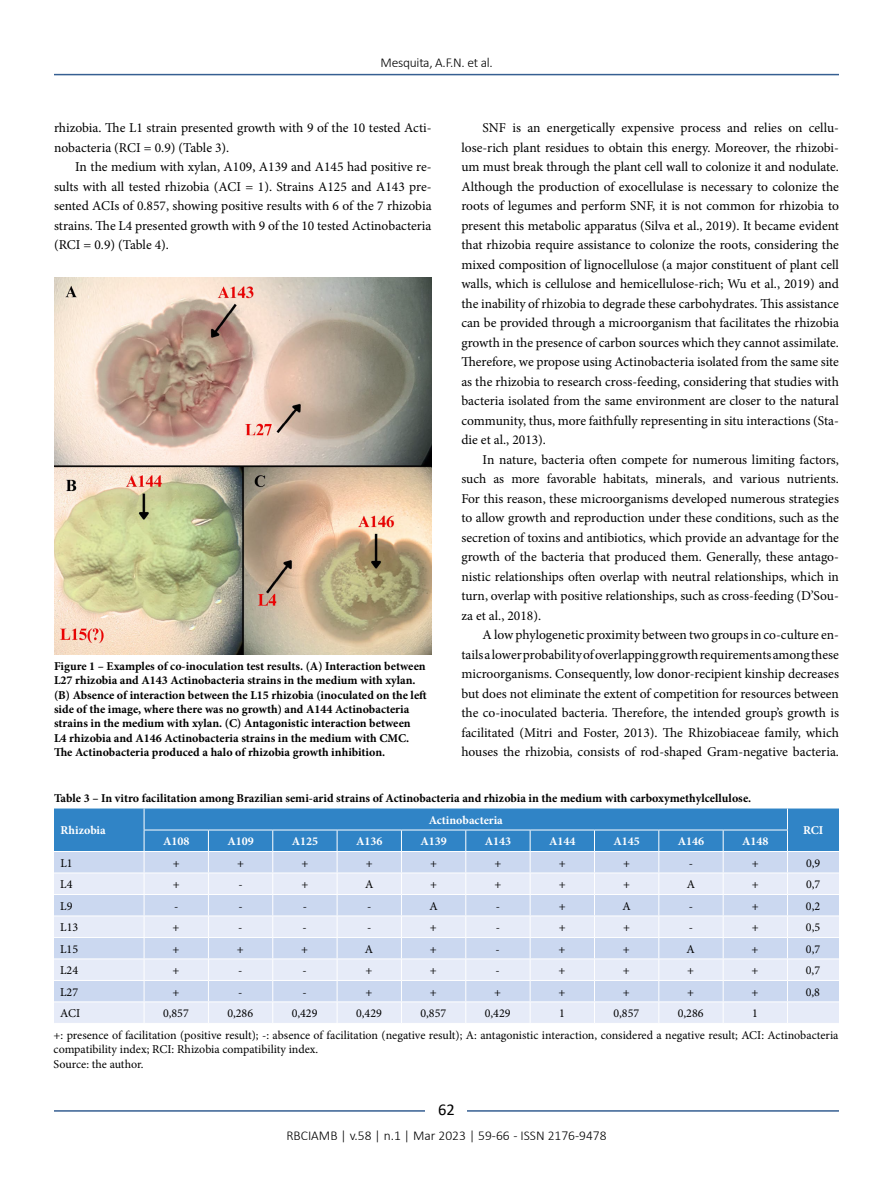
<style>
.page{position:relative;width:893px;height:1191px;background:#fff}
.page>*{position:absolute;margin:0;border:0;box-sizing:border-box;transform-origin:0 0}
.t1{font:16.5px "Calibri";color:#000}
.t2{font:13.5px/19.5px "Minion Pro";color:#000;text-align:justify}
.t3{font:300 13.5px "Calibri";color:#000}
.t4{font:300 13.5px "Calibri";letter-spacing:-.02em;color:#000}
.t5{font:700 12px/14.4px "Minion Pro";color:#000}
.t6{font:12px/21.9px "Minion Pro";color:#000}
.t7{font:700 12px "Minion Pro";color:#fff}
</style>
<div class="page">
<hr style="left:54px;top:74px;width:785px;height:1px;background:#365f92">
<hr style="left:54px;top:1110px;width:785px;height:1px;background:#365f92">
<div style="left:426px;top:1096px;width:41px;height:26px;background:#fff"></div>
<svg style="left:54px;top:808px;width:785px;height:215px;background:#bad1eb"></svg>
<img style="left:54px;top:277px;width:378px;height:377px">
<p class="t4" style="left:381px;top:54px;width:114px">Mesquita, A.F.N. et al.</p>
<p class="t2" style="left:461px;top:118px;width:379px;text-indent:21px">SNF is an energetically expensive process and relies on cellu&shy;lose-rich plant residues to obtain this energy. Moreover, the rhizobi&shy;um must break through the plant cell wall to colonize it and nodulate.<br>Although the production of exocellulase is necessary to colonize the roots of legumes and perform SNF, it is not common for rhizobia to present this metabolic apparatus (Silva et al., 2019). It became evident that rhizobia require assistance to colonize the roots, considering the mixed composition of lignocellulose (a major constituent of plant cell walls, which is cellulose and hemicellulose-rich; Wu et al., 2019) and the inability of rhizobia to degrade these carbohydrates. This assistance can be provided through a microorganism that facilitates the rhizobia growth in the presence of carbon sources which they cannot assimilate.<br>Therefore, we propose using Actinobacteria isolated from the same site as the rhizobia to research cross-feeding, considering that studies with bacteria isolated from the same environment are closer to the natural community, thus, more faithfully representing in situ interactions (Sta&shy;die et al., 2013).</p>
<p class="t2" style="left:461px;top:449px;width:379px;text-indent:21px">In nature, bacteria often compete for numerous limiting factors, such as more favorable habitats, minerals, and various nutrients.<br>For this reason, these microorganisms developed numerous strategies to allow growth and reproduction under these conditions, such as the secretion of toxins and antibiotics, which provide an advantage for the growth of the bacteria that produced them. Generally, these antago&shy;nistic relationships often overlap with neutral relationships, which in turn, overlap with positive relationships, such as cross-feeding (D’Sou&shy;za et al., 2018).</p>
<p class="t2" style="left:461px;top:625px;width:379px;text-indent:21px">A low phylogenetic proximity between two groups in co-culture en&shy;tails a lower probability of overlapping growth requirements among these microorganisms. Consequently, low donor-recipient kinship decreases but does not eliminate the extent of competition for resources between the co-inoculated bacteria. Therefore, the intended group’s growth is facilitated (Mitri and Foster, 2013). The Rhizobiaceae family, which houses the rhizobia, consists of rod-shaped Gram-negative bacteria.</p>
<p class="t5" style="left:54px;top:791px;width:699px">Table 3 – In vitro facilitation among Brazilian semi-arid strains of Actinobacteria and rhizobia in the medium with carboxymethylcellulose.</p>
<p class="t7" style="left:60px;top:822px;width:47px">Rhizobia</p>
<p class="t2" style="left:54px;top:118px;width:379px">rhizobia. The L1 strain presented growth with 9 of the 10 tested Acti&shy;nobacteria (RCI = 0.9) (Table 3).</p>
<p class="t2" style="left:54px;top:157px;width:379px;text-indent:21px">In the medium with xylan, A109, A139 and A145 had positive re&shy;sults with all tested rhizobia (ACI = 1). Strains A125 and A143 pre&shy;sented ACIs of 0.857, showing positive results with 6 of the 7 rhizobia strains. The L4 presented growth with 9 of the 10 tested Actinobacteria (RCI = 0.9) (Table 4).</p>
<p class="t5" style="left:54px;top:658px;width:374px">Figure 1 – Examples of co-inoculation test results. (A) Interaction between L27 rhizobia and A143 Actinobacteria strains in the medium with xylan. (B) Absence of interaction between the L15 rhizobia (inoculated on the left side of the image, where there was no growth) and A144 Actinobacteria strains in the medium with xylan. (C) Antagonistic interaction between<br>L4 rhizobia and A146 Actinobacteria strains in the medium with CMC.<br>The Actinobacteria produced a halo of rhizobia growth inhibition.</p>
<p class="t7" style="left:429px;top:811px;width:76px">Actinobacteria</p>
<p class="t7" style="left:803px;top:822px;width:22px">RCI</p>
<p class="t7" style="left:163px;top:833px;width:28px">A108</p>
<p class="t7" style="left:227px;top:833px;width:28px">A109</p>
<p class="t7" style="left:292px;top:833px;width:28px">A125</p>
<p class="t7" style="left:356px;top:833px;width:28px">A136</p>
<p class="t7" style="left:420px;top:833px;width:28px">A139</p>
<p class="t7" style="left:485px;top:833px;width:28px">A143</p>
<p class="t7" style="left:549px;top:833px;width:28px">A144</p>
<p class="t7" style="left:613px;top:833px;width:28px">A145</p>
<p class="t7" style="left:678px;top:833px;width:28px">A146</p>
<p class="t7" style="left:742px;top:833px;width:28px">A148</p>
<p class="t6" style="left:60px;top:852px;width:14px">L1</p>
<p class="t6" style="left:173px;top:852px;width:8px">+</p>
<p class="t6" style="left:237px;top:852px;width:8px">+</p>
<p class="t6" style="left:301px;top:852px;width:8px">+</p>
<p class="t6" style="left:366px;top:852px;width:8px">+</p>
<p class="t6" style="left:430px;top:852px;width:8px">+</p>
<p class="t6" style="left:494px;top:852px;width:8px">+</p>
<p class="t6" style="left:559px;top:852px;width:8px">+</p>
<p class="t6" style="left:623px;top:852px;width:8px">+</p>
<p class="t6" style="left:752px;top:852px;width:8px">+</p>
<p class="t6" style="left:806px;top:852px;width:16px">0,9</p>
<p class="t6" style="left:60px;top:873px;width:14px">L4</p>
<p class="t6" style="left:173px;top:873px;width:8px">+</p>
<p class="t6" style="left:238px;top:873px;width:6px">-</p>
<p class="t6" style="left:301px;top:873px;width:8px">+</p>
<p class="t6" style="left:365px;top:873px;width:10px">A</p>
<p class="t6" style="left:430px;top:873px;width:8px">+</p>
<p class="t6" style="left:494px;top:873px;width:8px">+</p>
<p class="t6" style="left:559px;top:873px;width:8px">+</p>
<p class="t6" style="left:623px;top:873px;width:8px">+</p>
<p class="t6" style="left:687px;top:873px;width:10px">A</p>
<p class="t6" style="left:752px;top:873px;width:8px">+</p>
<p class="t6" style="left:806px;top:873px;width:16px">0,7</p>
<p class="t6" style="left:60px;top:895px;width:14px">L9</p>
<p class="t6" style="left:429px;top:895px;width:10px">A</p>
<p class="t6" style="left:559px;top:895px;width:8px">+</p>
<p class="t6" style="left:622px;top:895px;width:10px">A</p>
<p class="t6" style="left:752px;top:895px;width:8px">+</p>
<p class="t6" style="left:806px;top:895px;width:16px">0,2</p>
<p class="t6" style="left:60px;top:916px;width:19px">L13</p>
<p class="t6" style="left:173px;top:916px;width:8px">+</p>
<p class="t6" style="left:238px;top:916px;width:6px">-</p>
<p class="t6" style="left:303px;top:916px;width:6px">-</p>
<p class="t6" style="left:367px;top:916px;width:6px">-</p>
<p class="t6" style="left:430px;top:916px;width:8px">+</p>
<p class="t6" style="left:496px;top:916px;width:6px">-</p>
<p class="t6" style="left:559px;top:916px;width:8px">+</p>
<p class="t6" style="left:623px;top:916px;width:8px">+</p>
<p class="t6" style="left:689px;top:916px;width:6px">-</p>
<p class="t6" style="left:752px;top:916px;width:8px">+</p>
<p class="t6" style="left:806px;top:916px;width:16px">0,5</p>
<p class="t6" style="left:60px;top:937px;width:19px">L15</p>
<p class="t6" style="left:173px;top:937px;width:8px">+</p>
<p class="t6" style="left:237px;top:937px;width:8px">+</p>
<p class="t6" style="left:301px;top:937px;width:8px">+</p>
<p class="t6" style="left:365px;top:937px;width:10px">A</p>
<p class="t6" style="left:430px;top:937px;width:8px">+</p>
<p class="t6" style="left:559px;top:937px;width:8px">+</p>
<p class="t6" style="left:623px;top:937px;width:8px">+</p>
<p class="t6" style="left:687px;top:937px;width:10px">A</p>
<p class="t6" style="left:752px;top:937px;width:8px">+</p>
<p class="t6" style="left:806px;top:937px;width:16px">0,7</p>
<p class="t6" style="left:60px;top:959px;width:19px">L24</p>
<p class="t6" style="left:173px;top:959px;width:8px">+</p>
<p class="t6" style="left:238px;top:959px;width:6px">-</p>
<p class="t6" style="left:303px;top:959px;width:6px">-</p>
<p class="t6" style="left:366px;top:959px;width:8px">+</p>
<p class="t6" style="left:430px;top:959px;width:8px">+</p>
<p class="t6" style="left:496px;top:959px;width:6px">-</p>
<p class="t6" style="left:559px;top:959px;width:8px">+</p>
<p class="t6" style="left:623px;top:959px;width:8px">+</p>
<p class="t6" style="left:687px;top:959px;width:8px">+</p>
<p class="t6" style="left:752px;top:959px;width:8px">+</p>
<p class="t6" style="left:806px;top:959px;width:16px">0,7</p>
<p class="t6" style="left:60px;top:980px;width:19px">L27</p>
<p class="t6" style="left:173px;top:980px;width:8px">+</p>
<p class="t6" style="left:366px;top:980px;width:8px">+</p>
<p class="t6" style="left:430px;top:980px;width:8px">+</p>
<p class="t6" style="left:494px;top:980px;width:8px">+</p>
<p class="t6" style="left:558px;top:980px;width:8px">+</p>
<p class="t6" style="left:623px;top:980px;width:8px">+</p>
<p class="t6" style="left:687px;top:980px;width:8px">+</p>
<p class="t6" style="left:751px;top:980px;width:8px">+</p>
<p class="t6" style="left:806px;top:980px;width:16px">0,8</p>
<p class="t6" style="left:60px;top:1002px;width:22px">ACI</p>
<p class="t6" style="left:163px;top:1002px;width:27px">0,857</p>
<p class="t6" style="left:227px;top:1002px;width:27px">0,286</p>
<p class="t6" style="left:292px;top:1002px;width:27px">0,429</p>
<p class="t6" style="left:356px;top:1002px;width:27px">0,429</p>
<p class="t6" style="left:420px;top:1002px;width:27px">0,857</p>
<p class="t6" style="left:485px;top:1002px;width:27px">0,429</p>
<p class="t6" style="left:559px;top:1002px;width:7px">1</p>
<p class="t6" style="left:613px;top:1002px;width:27px">0,857</p>
<p class="t6" style="left:678px;top:1002px;width:27px">0,286</p>
<p class="t6" style="left:54px;top:1002px;width:786px;text-indent:698px">1<br>+: presence of facilitation (positive result); -: absence of facilitation (negative result); A: antagonistic interaction, considered a negative result; ACI: Actinobacteria</p>
<p class="t6" style="left:54px;top:1042px;width:266px;line-height:15.1px">compatibility index; RCI: Rhizobia compatibility index.<br>Source: the author.</p>
<p class="t1" style="left:438px;top:1098px;width:18px">62</p>
<p class="t3" style="left:286px;top:1126px;width:322px">RBCIAMB | v.58 | n.1 | Mar 2023 | 59-66 - ISSN 2176-9478</p>
</div>
